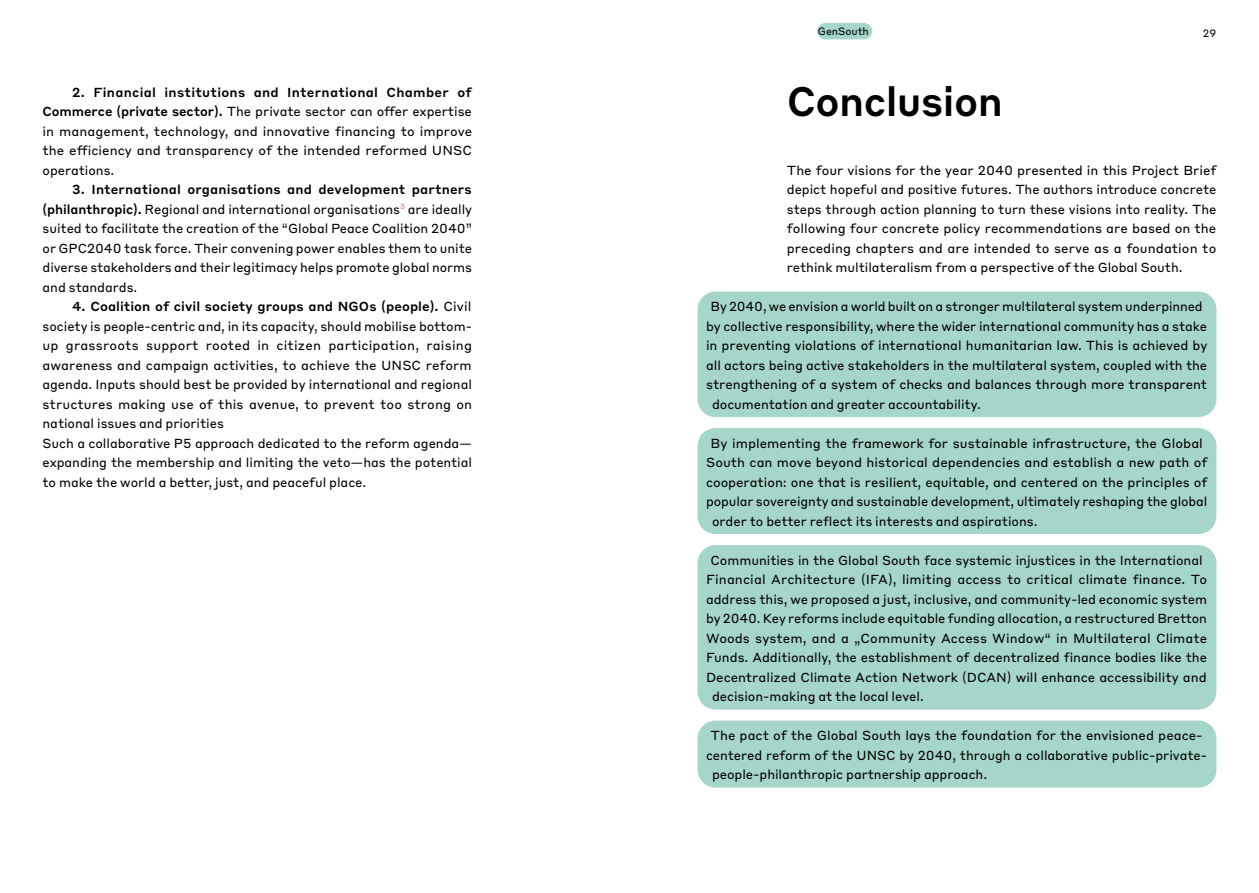
<style>
.page{position:relative;width:1259px;height:893px;background:#fff}
.page>*{position:absolute;margin:0;border:0;box-sizing:border-box;transform-origin:0 0}
.t1{font:500 40.5px "Styrene B";letter-spacing:-.015em;color:#000}
.t2{font:12.9px/19.5px "Styrene B";letter-spacing:-.005em;color:#000;text-align:justify}
.t3{font:10.5px "Styrene B";letter-spacing:-.01em;color:#000}
.s1{font-weight:500}
</style>
<div class="page">
<div style="left:817px;top:23px;width:55px;height:16px;background:#a5d6c9;border-radius:8px"></div>
<div style="left:697px;top:292px;width:519px;height:125px;background:#a5d6c9;border-radius:18px"></div>
<div style="left:697px;top:428px;width:519px;height:106px;background:#a5d6c9;border-radius:18px"></div>
<div style="left:697px;top:545px;width:519px;height:165px;background:#a5d6c9;border-radius:18px"></div>
<div style="left:697px;top:721px;width:519px;height:67px;background:#a5d6c9;border-radius:18px"></div>
<p class="t2" style="left:43px;top:81px;width:431px;text-indent:30px"><span class="s1">2. Financial institutions and International Chamber of Commerce (private sector).</span> The private sector can offer expertise in management, technology, and innovative financing to improve the efficiency and transparency of the intended reformed UNSC operations.</p>
<p class="t2" style="left:43px;top:179px;width:431px;text-indent:30px"><span class="s1">3. International organisations and development partners (philanthropic).</span> Regional and international organisations<sup>3</sup> are ideally suited to facilitate the creation of the “Global Peace Coalition 2040” or GPC2040 task force. Their convening power enables them to unite diverse stakeholders and their legitimacy helps promote global norms and standards.</p>
<p class="t2" style="left:43px;top:296px;width:431px;text-align:left;text-indent:30px"><span class="s1">4. Coalition of civil society groups and NGOs (people).</span> Civil society is people-centric and, in its capacity, should mobilise bottom&shy;up grassroots support rooted in citizen participation, raising awareness and campaign activities, to achieve the UNSC reform agenda. Inputs should best be provided by international and regional structures making use of this avenue, to prevent too strong on national issues and priorities<br>Such a collaborative P5 approach dedicated to the reform agenda— expanding the membership and limiting the veto—has the potential to make the world a better, just, and peaceful place.</p>
<p class="t3" style="left:818px;top:23px;width:53px">GenSouth</p>
<p class="t3" style="left:1202px;top:24px;width:15px">29</p>
<h1 class="t1" style="left:786px;top:67px;width:218px">Conclusion</h1>
<p class="t2" style="left:787px;top:159px;width:431px">The four visions for the year 2040 presented in this Project Brief depict hopeful and positive futures. The authors introduce concrete steps through action planning to turn these visions into reality. The following four concrete policy recommendations are based on the preceding chapters and are intended to serve as a foundation to rethink multilateralism from a perspective of the Global South.</p>
<p class="t2" style="left:710px;top:296px;width:494px">By 2040, we envision a world built on a stronger multilateral system underpinned</p>
<p class="t2" style="left:706px;top:315px;width:502px">by collective responsibility, where the wider international community has a stake</p>
<p class="t2" style="left:706px;top:335px;width:503px">in preventing violations of international humanitarian law. This is achieved by</p>
<p class="t2" style="left:706px;top:354px;width:503px">all actors being active stakeholders in the multilateral system, coupled with the</p>
<p class="t2" style="left:706px;top:374px;width:502px">strengthening of a system of checks and balances through more transparent</p>
<p class="t2" style="left:712px;top:393px;width:270px">documentation and greater accountability.</p>
<p class="t2" style="left:710px;top:432px;width:494px">By implementing the framework for sustainable infrastructure, the Global</p>
<p class="t2" style="left:706px;top:452px;width:503px">South can move beyond historical dependencies and establish a new path of</p>
<p class="t2" style="left:706px;top:471px;width:503px">cooperation: one that is resilient, equitable, and centered on the principles of</p>
<p class="t2" style="left:706px;top:491px;width:503px">popular sovereignty and sustainable development, ultimately reshaping the global</p>
<p class="t2" style="left:712px;top:510px;width:327px">order to better reflect its interests and aspirations.</p>
<p class="t2" style="left:710px;top:549px;width:493px">Communities in the Global South face systemic injustices in the International</p>
<p class="t2" style="left:706px;top:569px;width:502px">Financial Architecture (IFA), limiting access to critical climate finance. To</p>
<p class="t2" style="left:706px;top:588px;width:502px">address this, we proposed a just, inclusive, and community-led economic system</p>
<p class="t2" style="left:706px;top:608px;width:502px">by 2040. Key reforms include equitable funding allocation, a restructured Bretton</p>
<p class="t2" style="left:706px;top:627px;width:503px">Woods system, and a „Community Access Window“ in Multilateral Climate</p>
<p class="t2" style="left:706px;top:647px;width:502px">Funds. Additionally, the establishment of decentralized finance bodies like the</p>
<p class="t2" style="left:706px;top:666px;width:502px">Decentralized Climate Action Network (DCAN) will enhance accessibility and</p>
<p class="t2" style="left:712px;top:686px;width:213px">decision-making at the local level.</p>
<p class="t2" style="left:710px;top:725px;width:494px">The pact of the Global South lays the foundation for the envisioned peace-</p>
<p class="t2" style="left:706px;top:744px;width:502px">centered reform of the UNSC by 2040, through a collaborative public-private-</p>
<p class="t2" style="left:712px;top:764px;width:277px">people-philanthropic partnership approach.</p>
</div>
